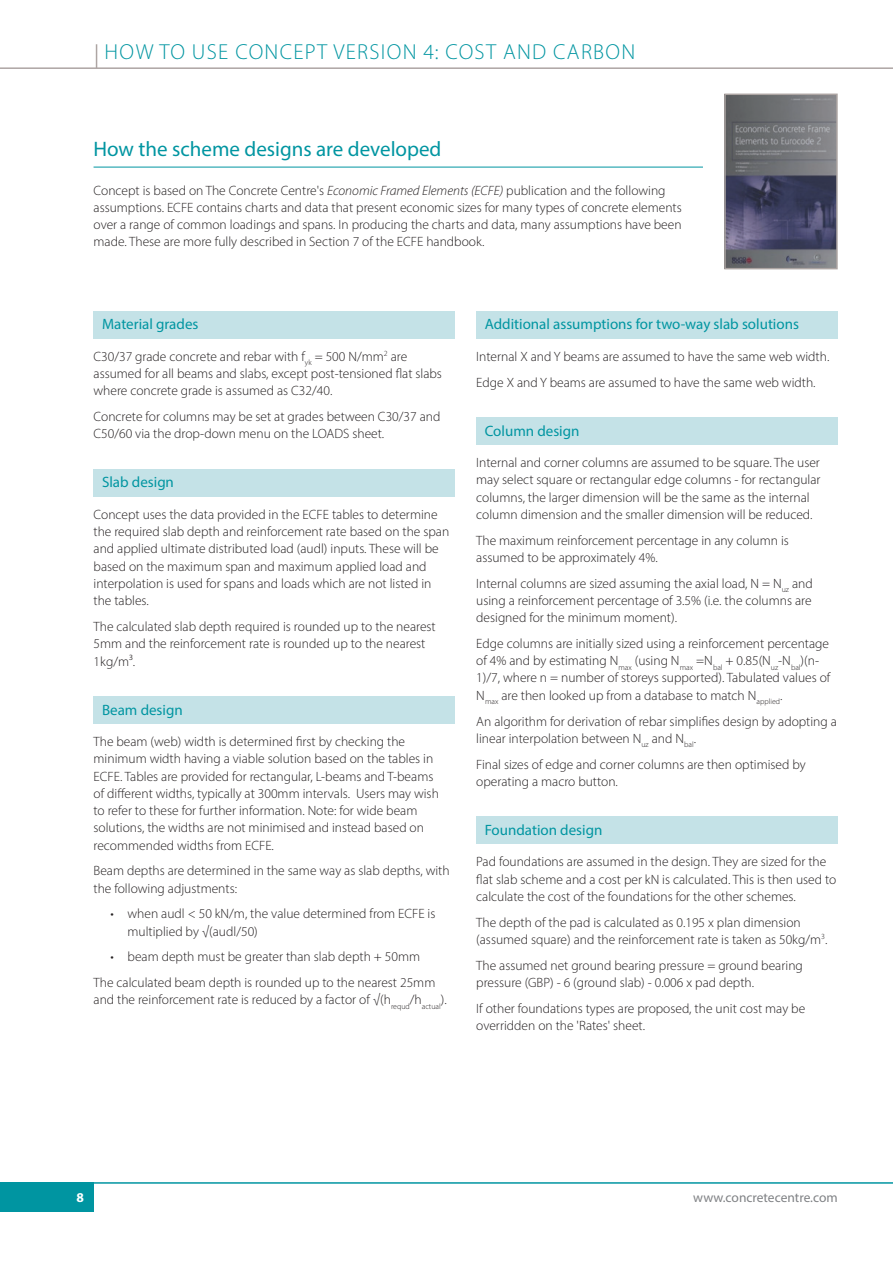
<style>
.page{position:relative;width:893px;height:1263px;background:#fff}
.page>*{position:absolute;margin:0;border:0;box-sizing:border-box;transform-origin:0 0}
.t1{font:300 21.75px "Myriad Pro";letter-spacing:.06em;color:#0095a1}
.t2{font:21px "Myriad Pro";color:#0095a1}
.t3{font:15px "Myriad Pro";color:#0095a1}
.t4{font:300 13.5px/17.2px "Myriad Pro";color:#231f20}
.t5{font:13.5px "Myriad Pro";color:#808285}
.t6{font:700 13.5px "Myriad Pro";color:#fff}
.s1{font-style:italic}
</style>
<div class="page">
<div style="left:0;top:1182px;width:94px;height:30px;background:#0095a1"></div>
<svg style="left:96px;top:44px;width:1px;height:23px"></svg>
<hr style="left:0;top:67px;width:893px;height:2px;background:#ada5a3">
<hr style="left:0;top:1182px;width:893px;height:2px;background:#0095a1">
<hr style="left:892px;top:949px;width:1px;height:314px;background:#fff">
<hr style="left:94px;top:167px;width:609px;height:1px;background:#0095a1">
<div style="left:94px;top:311px;width:361px;height:28px;background:#c4e2e7"></div>
<div style="left:94px;top:469px;width:361px;height:28px;background:#c4e2e7"></div>
<div style="left:94px;top:696px;width:361px;height:28px;background:#c4e2e7"></div>
<div style="left:476px;top:311px;width:362px;height:28px;background:#c4e2e7"></div>
<div style="left:476px;top:417px;width:362px;height:28px;background:#c4e2e7"></div>
<div style="left:476px;top:816px;width:362px;height:28px;background:#c4e2e7"></div>
<img style="left:727px;top:97px;width:108px;height:169px">
<div style="left:724px;top:94px;width:114px;height:175px;border:2px solid #ada5a3"></div>
<h1 class="t1" style="left:105px;top:38px;width:532px">HOW TO USE CONCEPT VERSION 4: COST AND CARBON</h1>
<h2 class="t2" style="left:94px;top:136px;width:349px">How the scheme designs are developed</h2>
<p class="t4" style="left:94px;top:181px;width:590px">Concept is based on The Concrete Centre's <span class="s1">Economic Framed Elements (ECFE)</span> publication and the following assumptions. ECFE contains charts and data that present economic sizes for many types of concrete elements over a range of common loadings and spans. In producing the charts and data, many assumptions have been made. These are more fully described in Section 7 of the ECFE handbook.</p>
<p class="t3" style="left:102px;top:315px;width:98px">Material grades</p>
<p class="t4" style="left:94px;top:348px;width:350px">C30/37 grade concrete and rebar with f<sub>yk</sub> = 500 N/mm<sup>2</sup> are assumed for all beams and slabs, except post-tensioned flat slabs where concrete grade is assumed as C32/40.</p>
<p class="t4" style="left:94px;top:408px;width:348px">Concrete for columns may be set at grades between C30/37 and<br>C50/60 via the drop-down menu on the LOADS sheet.</p>
<p class="t3" style="left:102px;top:473px;width:73px">Slab design</p>
<p class="t4" style="left:94px;top:506px;width:357px">Concept uses the data provided in the ECFE tables to determine the required slab depth and reinforcement rate based on the span and applied ultimate distributed load (audl) inputs. These will be based on the maximum span and maximum applied load and interpolation is used for spans and loads which are not listed in the tables.</p>
<p class="t4" style="left:94px;top:618px;width:344px">The calculated slab depth required is rounded up to the nearest<br>5mm and the reinforcement rate is rounded up to the nearest<br>1kg/m³.</p>
<p class="t3" style="left:102px;top:700px;width:82px">Beam design</p>
<p class="t4" style="left:94px;top:733px;width:347px">The beam (web) width is determined first by checking the minimum width having a viable solution based on the tables in ECFE. Tables are provided for rectangular, L-beams and T-beams of different widths, typically at 300mm intervals. Users may wish to refer to these for further information. Note: for wide beam solutions, the widths are not minimised and instead based on recommended widths from ECFE.</p>
<p class="t4" style="left:94px;top:862px;width:358px">Beam depths are determined in the same way as slab depths, with the following adjustments:</p>
<p class="t4" style="left:128px;top:905px;width:309px;text-indent:-17px">• when audl &lt; 50 kN/m, the value determined from ECFE is multiplied by √(audl/50)</p>
<p class="t4" style="left:94px;top:944px;width:343px;line-height:25.8px;text-align:center">• beam depth must be greater than slab depth + 50mm<br>The calculated beam depth is rounded up to the nearest 25mm</p>
<p class="t4" style="left:94px;top:991px;width:355px">and the reinforcement rate is reduced by a factor of √(h<sub>requd</sub>/h<sub>actual</sub>).</p>
<p class="t3" style="left:485px;top:315px;width:316px">Additional assumptions for two-way slab solutions</p>
<p class="t4" style="left:476px;top:343px;width:355px;line-height:25.8px">Internal X and Y beams are assumed to have the same web width.<br>Edge X and Y beams are assumed to have the same web width.</p>
<p class="t3" style="left:485px;top:421px;width:96px">Column design</p>
<p class="t4" style="left:476px;top:454px;width:346px">Internal and corner columns are assumed to be square. The user may select square or rectangular edge columns - for rectangular columns, the larger dimension will be the same as the internal column dimension and the smaller dimension will be reduced.</p>
<p class="t4" style="left:476px;top:531px;width:314px">The maximum reinforcement percentage in any column is assumed to be approximately 4%.</p>
<p class="t4" style="left:476px;top:574px;width:338px;text-align:justify">Internal columns are sized assuming the axial load, N = N<sub>uz</sub> and using a reinforcement percentage of 3.5% (i.e. the columns are designed for the minimum moment).</p>
<p class="t4" style="left:476px;top:635px;width:356px">Edge columns are initially sized using a reinforcement percentage of 4% and by estimating N<sub>max</sub> (using N<sub>max</sub> =N<sub>bal</sub> + 0.85(N<sub>uz</sub>-N<sub>bal</sub>)(n-1)/7, where n = number of storeys supported). Tabulated values of N<sub>max</sub> are then looked up from a database to match N<sub>applied</sub>.</p>
<p class="t4" style="left:476px;top:712px;width:362px">An algorithm for derivation of rebar simplifies design by adopting a linear interpolation between N<sub>uz</sub> and N<sub>bal</sub>.</p>
<p class="t4" style="left:476px;top:755px;width:331px">Final sizes of edge and corner columns are then optimised by operating a macro button.</p>
<p class="t3" style="left:485px;top:820px;width:119px">Foundation design</p>
<p class="t4" style="left:476px;top:853px;width:362px">Pad foundations are assumed in the design. They are sized for the flat slab scheme and a cost per kN is calculated. This is then used to calculate the cost of the foundations for the other schemes.</p>
<p class="t4" style="left:476px;top:913px;width:353px">The depth of the pad is calculated as 0.195 x plan dimension (assumed square) and the reinforcement rate is taken as 50kg/m<sup>3</sup>.</p>
<p class="t4" style="left:476px;top:956px;width:328px">The assumed net ground bearing pressure = ground bearing pressure (GBP) - 6 (ground slab) - 0.006 x pad depth.</p>
<p class="t4" style="left:476px;top:999px;width:330px">If other foundations types are proposed, the unit cost may be overridden on the 'Rates' sheet.</p>
<p class="t6" style="left:77px;top:1188px;width:9px">8</p>
<p class="t5" style="left:693px;top:1189px;width:146px">www.concretecentre.com</p>
</div>
